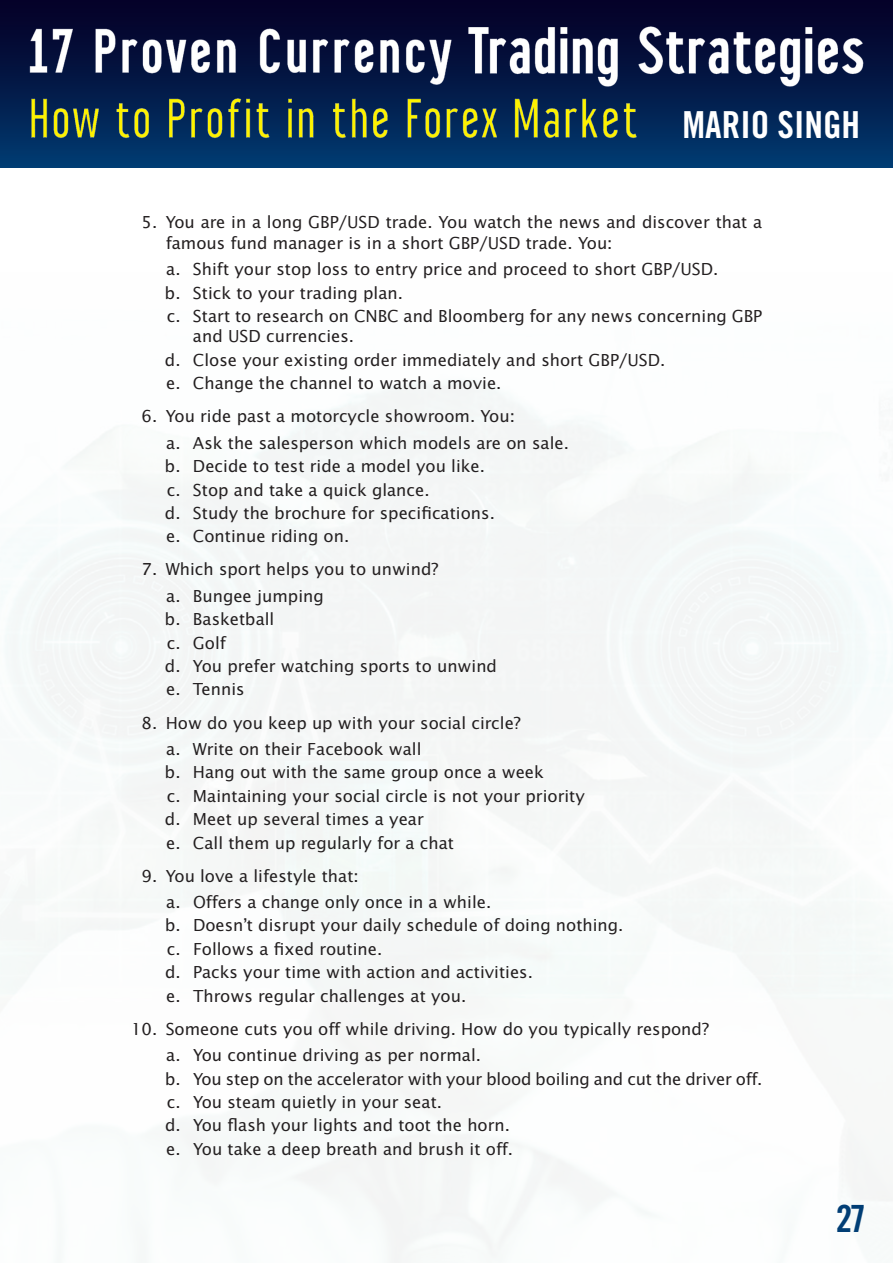
<style>
.page{position:relative;width:893px;height:1263px;background:#fff}
.page>*{position:absolute;margin:0;border:0;box-sizing:border-box;transform-origin:0 0}
.t1{font:37.5px "Trade Gothic LT Std Bd Cn 20";color:#013e75}
.t2{font:37.2px "Trade Gothic LT Std Bd Cn 20";color:#fff}
.t3{font:16.65px/23.4px "Lucida Sans Std";color:#231f20}
</style>
<div class="page">
<div style="left:0;top:0;width:893px;height:168px;background:linear-gradient(to bottom,#050022,#00396f)"></div>
<img style="left:0;top:21px;width:462px;height:70px">
<img style="left:462px;top:21px;width:410px;height:78px">
<img style="left:22px;top:78px;width:624px;height:69px">
<h2 class="t2" style="left:682px;top:102px;width:179px">MARIO SINGH</h2>
<p class="t3" style="left:166px;top:212px;width:598px;line-height:20.4px;text-indent:-24px">5. You are in a long GBP/USD trade. You watch the news and discover that a famous fund manager is in a short GBP/USD trade. You:</p>
<p class="t3" style="left:165px;top:258px;width:599px">a. Shift your stop loss to entry price and proceed to short GBP/USD.<br>b. Stick to your trading plan.<br>c. Start to research on CNBC and Bloomberg for any news concerning GBP</p>
<p class="t3" style="left:165px;top:325px;width:502px;text-indent:28px">and USD currencies.<br>d. Close your existing order immediately and short GBP/USD. e. Change the channel to watch a movie.</p>
<p class="t3" style="left:166px;top:403px;width:404px;line-height:26.2px;text-indent:-25px">6. You ride past a motorcycle showroom. You:<br>a. Ask the salesperson which models are on sale.</p>
<p class="t3" style="left:165px;top:455px;width:331px">b. Decide to test ride a model you like. c. Stop and take a quick glance.<br>d. Study the brochure for specifications. e. Continue riding on.</p>
<p class="t3" style="left:166px;top:557px;width:274px;line-height:26.2px;text-indent:-25px">7. Which sport helps you to unwind? a. Bungee jumping</p>
<p class="t3" style="left:165px;top:608px;width:334px">b. Basketball<br>c. Golf<br>d. You prefer watching sports to unwind e. Tennis</p>
<p class="t3" style="left:166px;top:710px;width:356px;line-height:26.2px;text-indent:-25px">8. How do you keep up with your social circle? a. Write on their Facebook wall</p>
<p class="t3" style="left:165px;top:761px;width:421px">b. Hang out with the same group once a week<br>c. Maintaining your social circle is not your priority d. Meet up several times a year<br>e. Call them up regularly for a chat</p>
<p class="t3" style="left:166px;top:863px;width:326px;line-height:26.2px;text-indent:-25px">9. You love a lifestyle that:<br>a. Offers a change only once in a while.</p>
<p class="t3" style="left:165px;top:914px;width:460px">b. Doesn ’t disrupt your daily schedule of doing nothing. c. Follows a fixed routine.<br>d. Packs your time with action and activities.<br>e. Throws regular challenges at you.</p>
<p class="t3" style="left:166px;top:1016px;width:544px;line-height:26.2px;text-indent:-35px">10. Someone cuts you off while driving. How do you typically respond? a. You continue driving as per normal.</p>
<p class="t3" style="left:165px;top:1067px;width:599px">b. You step on the accelerator with your blood boiling and cut the driver off. c. You steam quietly in your seat.<br>d. You flash your lights and toot the horn.<br>e. You take a deep breath and brush it off.</p>
<h1 class="t1" style="left:836px;top:1195px;width:32px">27</h1>
</div>
